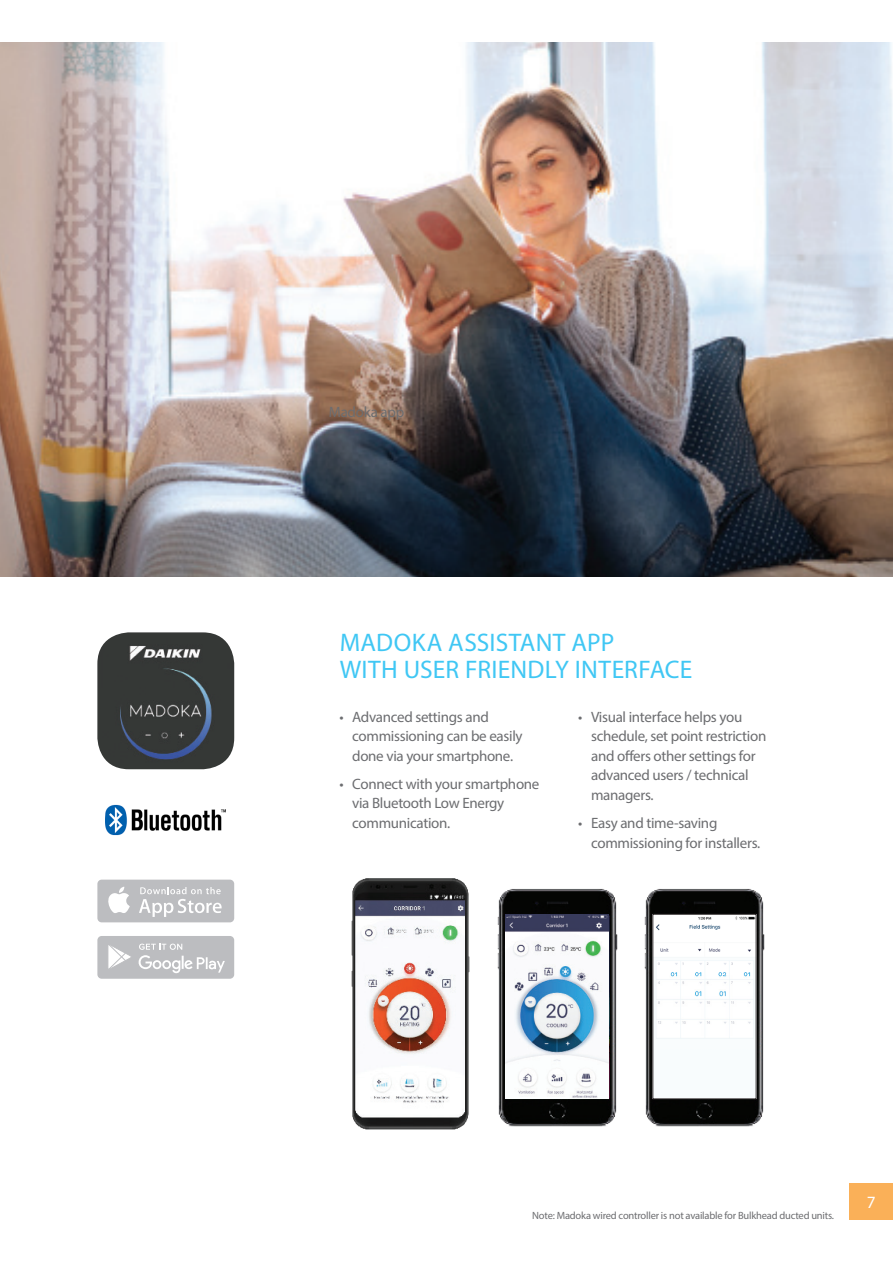
<style>
.page{position:relative;width:893px;height:1263px;background:#fff}
.page>*{position:absolute;margin:0;border:0;box-sizing:border-box;transform-origin:0 0}
.large_subheading{font:25.5px/27px "Myriad Pro";letter-spacing:.01em;color:#40c7f4}
.t1{font:17.25px "Myriad Pro";color:#fff}
.BODY{font:15px/19.5px "Myriad Pro";letter-spacing:-.02em;color:#6c6d70}
.notes{font:10.5px "Myriad Pro";letter-spacing:-.02em;color:#6c6d70}
</style>
<div class="page">
<img style="left:0;top:43px;width:893px;height:534px">
<img style="left:644px;top:889px;width:121px;height:238px">
<img style="left:655px;top:916px;width:99px;height:181px">
<img style="left:497px;top:889px;width:121px;height:238px">
<img style="left:506px;top:914px;width:103px;height:184px">
<img style="left:351px;top:878px;width:119px;height:252px">
<img style="left:97px;top:632px;width:137px;height:137px">
<div style="left:97px;top:880px;width:137px;height:42px;background:#bcbdc0;border-radius:4px"></div>
<svg style="left:108px;top:887px;width:22px;height:26px"></svg>
<svg style="left:139px;top:887px;width:83px;height:30px"></svg>
<div style="left:97px;top:936px;width:137px;height:43px;background:#bcbdc0;border-radius:4px"></div>
<svg style="left:138px;top:944px;width:87px;height:29px"></svg>
<svg style="left:108px;top:945px;width:23px;height:24px"></svg>
<img style="left:106px;top:804px;width:120px;height:32px">
<div style="left:850px;top:1183px;width:43px;height:37px;background:#fab058"></div>
<p class="BODY" style="left:329px;top:402px;width:77px">Madoka app</p>
<p class="large_subheading" style="left:340px;top:629px;width:354px">MADOKA ASSISTANT APP<br>WITH USER FRIENDLY INTERFACE</p>
<p class="BODY" style="left:352px;top:707px;width:172px;text-indent:-13px">• Advanced settings and commissioning can be easily done via your smartphone.</p>
<p class="BODY" style="left:352px;top:774px;width:189px;text-indent:-13px">• Connect with your smartphone via Bluetooth Low Energy communication.</p>
<p class="BODY" style="left:591px;top:707px;width:177px;text-indent:-13px">• Visual interface helps you schedule, set point restriction and offers other settings for advanced users / technical managers.</p>
<p class="BODY" style="left:591px;top:813px;width:171px;text-indent:-13px">• Easy and time-saving commissioning for installers.</p>
<p class="notes" style="left:532px;top:1209px;width:303px">Note: Madoka wired controller is not available for Bulkhead ducted units.</p>
<p class="t1" style="left:867px;top:1192px;width:10px">7</p>
</div>
